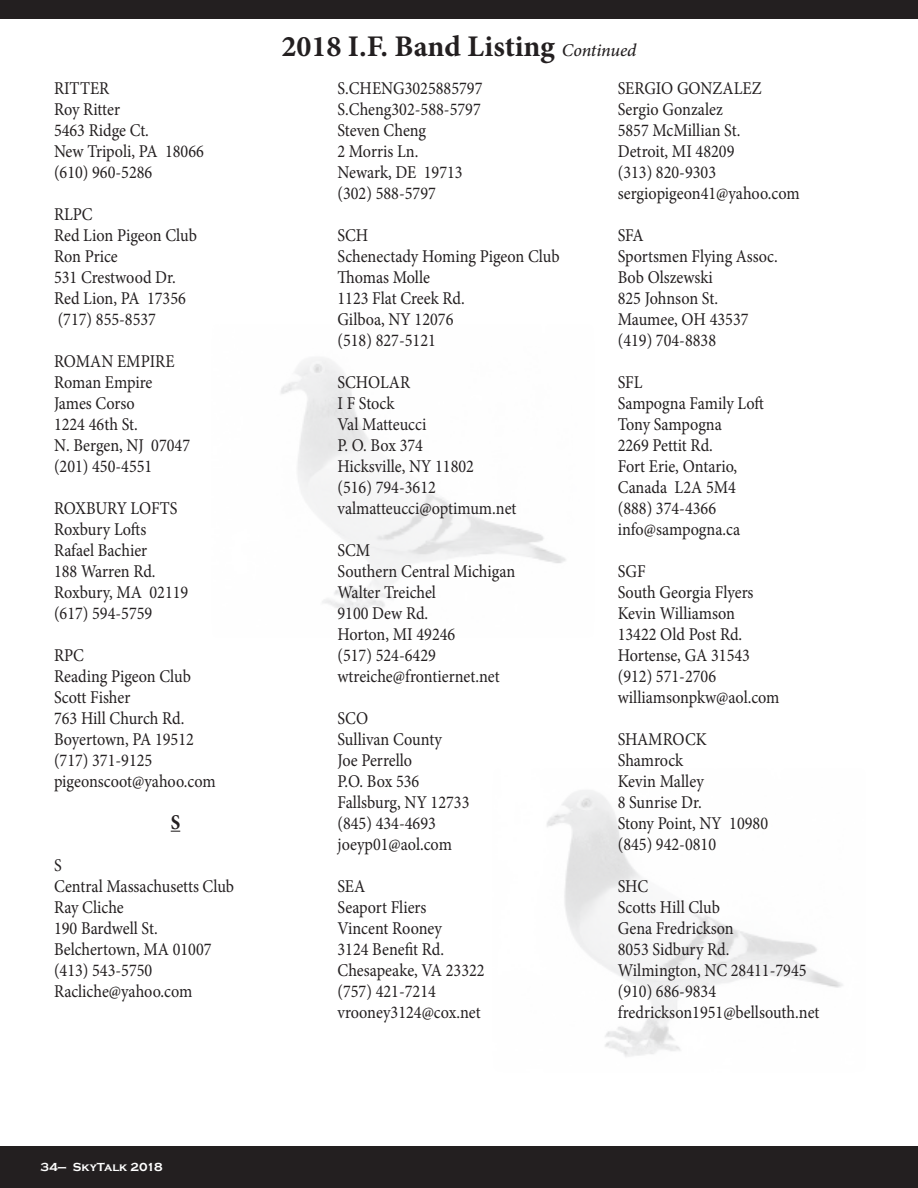
<style>
.page{position:relative;width:918px;height:1188px;background:#fff}
.page>*{position:absolute;margin:0;border:0;box-sizing:border-box;transform-origin:0 0}
.t1{font:700 30px "Minion Pro";color:#231f20}
.t2{font:700 21px "Minion Pro";color:#231f20;scale:.9 1}
.t3{font:18px/21px "Minion Pro";color:#231f20;scale:.9 1}
.t4{font:700 12px "Copperplate Gothic";color:#fff}
.s1{font-weight:500;font-style:italic;font-size:18px}
</style>
<div class="page">
<img style="left:547px;top:790px;width:296px;height:267px">
<div style="left:0;top:1147px;width:918px;height:41px;background:#231f20"></div>
<div style="left:0;top:0;width:918px;height:19px;background:#231f20"></div>
<p class="t3" style="left:54px;top:78px;width:63px">RITTER</p>
<p class="t3" style="left:54px;top:99px;width:75px">Roy Ritter</p>
<p class="t3" style="left:54px;top:120px;width:107px">5463 Ridge Ct.</p>
<p class="t3" style="left:54px;top:141px;width:168px">New Tripoli, PA 18066</p>
<p class="t3" style="left:54px;top:162px;width:111px">(610) 960-5286</p>
<p class="t3" style="left:54px;top:204px;width:44px">RLPC</p>
<p class="t3" style="left:54px;top:225px;width:160px">Red Lion Pigeon Club</p>
<p class="t3" style="left:54px;top:246px;width:72px">Ron Price</p>
<p class="t3" style="left:54px;top:267px;width:137px">531 Crestwood Dr.</p>
<p class="t3" style="left:54px;top:288px;width:148px">Red Lion, PA 17356</p>
<p class="t3" style="left:58px;top:309px;width:111px">(717) 855-8537</p>
<p class="t3" style="left:54px;top:351px;width:135px">ROMAN EMPIRE<br>Roman Empire</p>
<p class="t3" style="left:54px;top:393px;width:91px">James Corso</p>
<p class="t3" style="left:54px;top:414px;width:95px">1224 46th St.</p>
<p class="t3" style="left:54px;top:435px;width:153px">N. Bergen, NJ 07047</p>
<p class="t3" style="left:54px;top:456px;width:111px">(201) 450-4551</p>
<p class="t3" style="left:54px;top:498px;width:139px">ROXBURY LOFTS<br>Roxbury Lofts</p>
<p class="t3" style="left:54px;top:540px;width:105px">Rafael Bachier</p>
<p class="t3" style="left:54px;top:561px;width:114px">188 Warren Rd.</p>
<p class="t3" style="left:54px;top:582px;width:151px">Roxbury, MA 02119</p>
<p class="t3" style="left:54px;top:603px;width:111px">(617) 594-5759</p>
<p class="t3" style="left:54px;top:645px;width:35px">RPC</p>
<p class="t3" style="left:54px;top:666px;width:154px">Reading Pigeon Club</p>
<p class="t3" style="left:54px;top:687px;width:86px">Scott Fisher</p>
<p class="t3" style="left:54px;top:708px;width:146px">763 Hill Church Rd.</p>
<p class="t3" style="left:54px;top:729px;width:157px">Boyertown, PA 19512</p>
<p class="t3" style="left:54px;top:750px;width:111px">(717) 371-9125</p>
<p class="t3" style="left:54px;top:771px;width:181px">pigeonscoot@yahoo.com</p>
<p class="t2" style="left:171px;top:808px;width:12px">S</p>
<p class="t3" style="left:54px;top:855px;width:10px">S</p>
<p class="t3" style="left:54px;top:876px;width:202px">Central Massachusetts Club</p>
<p class="t3" style="left:54px;top:897px;width:79px">Ray Cliche</p>
<p class="t3" style="left:54px;top:918px;width:117px">190 Bardwell St.</p>
<p class="t3" style="left:54px;top:939px;width:177px">Belchertown, MA 01007</p>
<p class="t3" style="left:54px;top:960px;width:111px">(413) 543-5750</p>
<p class="t3" style="left:54px;top:981px;width:155px">Racliche@yahoo.com</p>
<p class="t1" style="left:281px;top:26px;width:357px">2018 I.F. Band Listing <span class="s1">Continued</span></p>
<p class="t3" style="left:338px;top:78px;width:163px">S.CHENG3025885797<br>S.Cheng302-588-5797</p>
<p class="t3" style="left:338px;top:120px;width:100px">Steven Cheng</p>
<p class="t3" style="left:338px;top:141px;width:141px">2 Morris Ln.<br>Newark, DE 19713</p>
<p class="t3" style="left:338px;top:183px;width:111px">(302) 588-5797</p>
<p class="t3" style="left:338px;top:225px;width:36px">SCH</p>
<p class="t3" style="left:338px;top:246px;width:248px">Schenectady Homing Pigeon Club</p>
<p class="t3" style="left:338px;top:267px;width:104px">Thomas Molle</p>
<p class="t3" style="left:338px;top:288px;width:143px">1123 Flat Creek Rd.</p>
<p class="t3" style="left:338px;top:309px;width:130px">Gilboa, NY 12076</p>
<p class="t3" style="left:338px;top:330px;width:111px">(518) 827-5121</p>
<p class="t3" style="left:338px;top:372px;width:82px">SCHOLAR</p>
<p class="t3" style="left:338px;top:393px;width:65px">I F Stock</p>
<p class="t3" style="left:338px;top:414px;width:100px">Val Matteucci</p>
<p class="t3" style="left:338px;top:435px;width:97px">P. O. Box 374</p>
<p class="t3" style="left:338px;top:456px;width:153px">Hicksville, NY 11802</p>
<p class="t3" style="left:338px;top:477px;width:111px">(516) 794-3612</p>
<p class="t3" style="left:338px;top:498px;width:200px">valmatteucci@optimum.net</p>
<p class="t3" style="left:338px;top:540px;width:38px">SCM</p>
<p class="t3" style="left:338px;top:561px;width:199px">Southern Central Michigan</p>
<p class="t3" style="left:338px;top:582px;width:111px">Walter Treichel</p>
<p class="t3" style="left:338px;top:603px;width:102px">9100 Dew Rd.</p>
<p class="t3" style="left:338px;top:624px;width:133px">Horton, MI 49246</p>
<p class="t3" style="left:338px;top:645px;width:111px">(517) 524-6429</p>
<p class="t3" style="left:338px;top:666px;width:182px">wtreiche@frontiernet.net</p>
<p class="t3" style="left:338px;top:708px;width:36px">SCO</p>
<p class="t3" style="left:338px;top:729px;width:117px">Sullivan County</p>
<p class="t3" style="left:338px;top:750px;width:85px">Joe Perrello</p>
<p class="t3" style="left:338px;top:771px;width:92px">P.O. Box 536</p>
<p class="t3" style="left:338px;top:792px;width:148px">Fallsburg, NY 12733</p>
<p class="t3" style="left:338px;top:813px;width:111px">(845) 434-4693</p>
<p class="t3" style="left:338px;top:834px;width:129px">joeyp01@aol.com</p>
<p class="t3" style="left:338px;top:876px;width:32px">SEA</p>
<p class="t3" style="left:338px;top:897px;width:100px">Seaport Fliers</p>
<p class="t3" style="left:338px;top:918px;width:118px">Vincent Rooney</p>
<p class="t3" style="left:338px;top:939px;width:120px">3124 Benefit Rd.</p>
<p class="t3" style="left:338px;top:960px;width:165px">Chesapeake, VA 23322</p>
<p class="t3" style="left:338px;top:981px;width:111px">(757) 421-7214</p>
<p class="t3" style="left:338px;top:1002px;width:161px">vrooney3124@cox.net</p>
<p class="t3" style="left:618px;top:78px;width:161px">SERGIO GONZALEZ</p>
<p class="t3" style="left:618px;top:99px;width:118px">Sergio Gonzalez</p>
<p class="t3" style="left:618px;top:120px;width:138px">5857 McMillian St.</p>
<p class="t3" style="left:618px;top:141px;width:131px">Detroit, MI 48209</p>
<p class="t3" style="left:618px;top:162px;width:111px">(313) 820-9303</p>
<p class="t3" style="left:618px;top:183px;width:204px">sergiopigeon41@yahoo.com</p>
<p class="t3" style="left:618px;top:225px;width:30px">SFA</p>
<p class="t3" style="left:618px;top:246px;width:179px">Sportsmen Flying Assoc.</p>
<p class="t3" style="left:618px;top:267px;width:107px">Bob Olszewski</p>
<p class="t3" style="left:618px;top:288px;width:113px">825 Johnson St.</p>
<p class="t3" style="left:618px;top:309px;width:147px">Maumee, OH 43537</p>
<p class="t3" style="left:618px;top:330px;width:111px">(419) 704-8838</p>
<p class="t3" style="left:618px;top:372px;width:29px">SFL</p>
<p class="t3" style="left:618px;top:393px;width:164px">Sampogna Family Loft</p>
<p class="t3" style="left:618px;top:414px;width:117px">Tony Sampogna</p>
<p class="t3" style="left:618px;top:435px;width:107px">2269 Pettit Rd.</p>
<p class="t3" style="left:618px;top:456px;width:134px">Fort Erie, Ontario,</p>
<p class="t3" style="left:618px;top:477px;width:133px">Canada L2A 5M4</p>
<p class="t3" style="left:618px;top:498px;width:111px">(888) 374-4366</p>
<p class="t3" style="left:618px;top:519px;width:138px">info@sampogna.ca</p>
<p class="t3" style="left:618px;top:561px;width:32px">SGF</p>
<p class="t3" style="left:618px;top:582px;width:152px">South Georgia Flyers</p>
<p class="t3" style="left:618px;top:603px;width:132px">Kevin Williamson</p>
<p class="t3" style="left:618px;top:624px;width:140px">13422 Old Post Rd.</p>
<p class="t3" style="left:618px;top:645px;width:148px">Hortense, GA 31543</p>
<p class="t3" style="left:618px;top:666px;width:111px">(912) 571-2706</p>
<p class="t3" style="left:618px;top:687px;width:181px">williamsonpkw@aol.com</p>
<p class="t3" style="left:618px;top:729px;width:100px">SHAMROCK<br>Shamrock</p>
<p class="t3" style="left:618px;top:771px;width:97px">Kevin Malley</p>
<p class="t3" style="left:618px;top:792px;width:95px">8 Sunrise Dr.</p>
<p class="t3" style="left:618px;top:813px;width:169px">Stony Point, NY 10980</p>
<p class="t3" style="left:618px;top:834px;width:111px">(845) 942-0810</p>
<p class="t3" style="left:618px;top:876px;width:35px">SHC</p>
<p class="t3" style="left:618px;top:897px;width:115px">Scotts Hill Club</p>
<p class="t3" style="left:618px;top:918px;width:130px">Gena Fredrickson</p>
<p class="t3" style="left:618px;top:939px;width:126px">8053 Sidbury Rd.</p>
<p class="t3" style="left:618px;top:960px;width:211px">Wilmington, NC 28411-7945</p>
<p class="t3" style="left:618px;top:981px;width:111px">(910) 686-9834</p>
<p class="t3" style="left:618px;top:1002px;width:226px">fredrickson1951@bellsouth.net</p>
<p class="t4" style="left:40px;top:1160px;width:124px">34– SkyTalk 2018</p>
</div>
